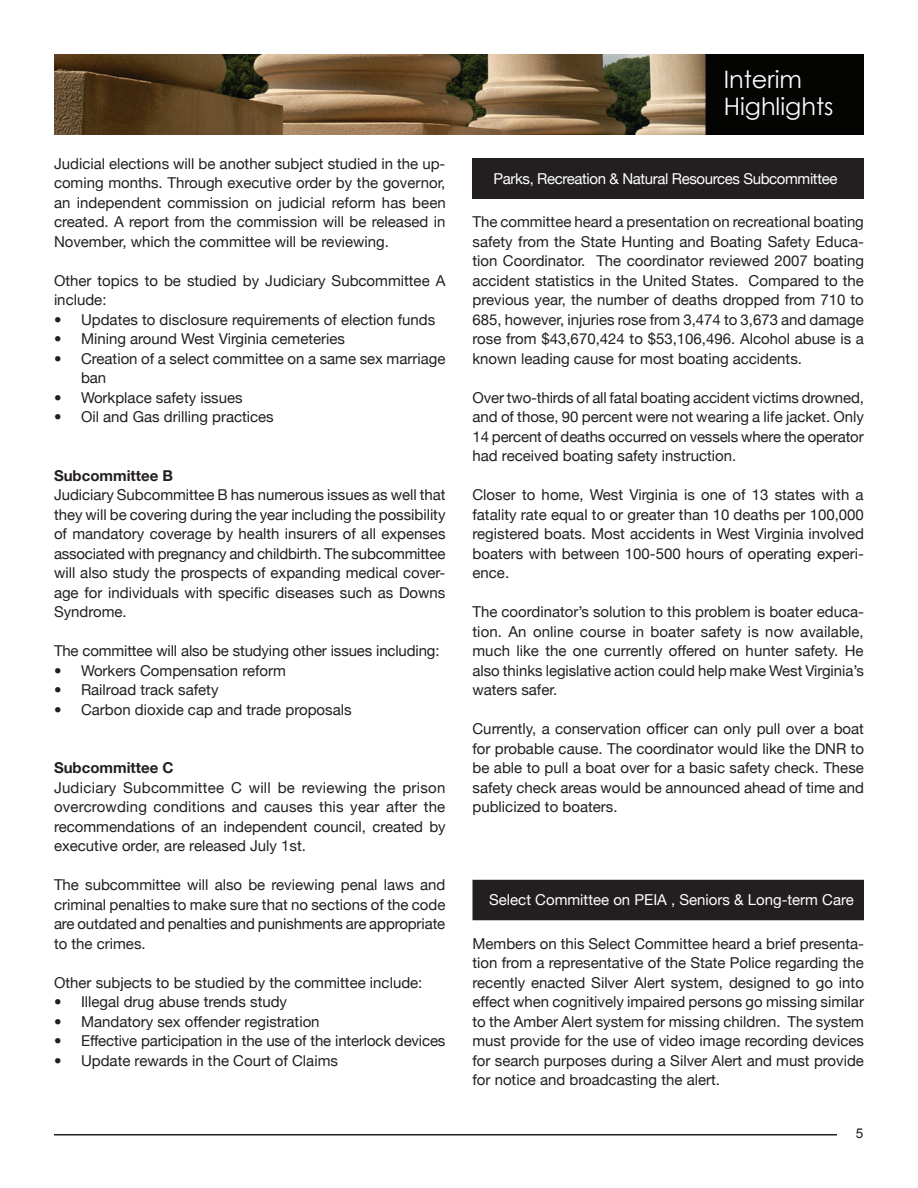
<style>
.page{position:relative;width:918px;height:1188px;background:#fff}
.page>*{position:absolute;margin:0;border:0;box-sizing:border-box;transform-origin:0 0}
.t1{font:24px/27px "Century Gothic";color:#fff}
.t2{font:15px/19.5px "Helvetica Neue";color:#231f20;text-align:justify}
.t3{font:15px "Helvetica Neue";letter-spacing:-.025em;color:#fff}
.t4{font:15px "Helvetica Neue";color:#fff}
.t5{font:700 15px "Helvetica Neue";color:#231f20}
.t6{font:13.5px "Arial";color:#231f20}
</style>
<div class="page">
<hr style="left:54px;top:1134px;width:783px;height:2px;background:#231f20">
<img style="left:54px;top:54px;width:810px;height:81px">
<div style="left:472px;top:158px;width:392px;height:41px;background:#231f20"></div>
<div style="left:473px;top:881px;width:390px;height:39px;background:#231f20"></div>
<div style="left:472px;top:880px;width:392px;height:40px;border:2px solid #231f20"></div>
<p class="t2" style="left:54px;top:153px;width:393px">Judicial elections will be another subject studied in the up&shy;coming months. Through executive order by the governor, an independent commission on judicial reform has been created. A report from the commission will be released in November, which the committee will be reviewing.</p>
<p class="t2" style="left:54px;top:270px;width:393px">Other topics to be studied by Judiciary Subcommittee A include:</p>
<p class="t2" style="left:54px;top:309px;width:383px">• Updates to disclosure requirements of election funds</p>
<p class="t2" style="left:54px;top:329px;width:293px">• Mining around West Virginia cemeteries</p>
<p class="t2" style="left:81px;top:348px;width:366px;text-indent:-27px">• Creation of a select committee on a same sex marriage ban</p>
<p class="t2" style="left:54px;top:387px;width:190px">• Workplace safety issues</p>
<p class="t2" style="left:54px;top:407px;width:221px">• Oil and Gas drilling practices</p>
<p class="t5" style="left:54px;top:466px;width:121px">Subcommittee B</p>
<p class="t2" style="left:54px;top:485px;width:393px">Judiciary Subcommittee B has numerous issues as well that they will be covering during the year including the possibility of mandatory coverage by health insurers of all expenses associated with pregnancy and childbirth. The subcommittee will also study the prospects of expanding medical cover&shy;age for individuals with specific diseases such as Downs Syndrome.</p>
<p class="t2" style="left:54px;top:641px;width:387px">The committee will also be studying other issues including:</p>
<p class="t2" style="left:54px;top:660px;width:234px">• Workers Compensation reform</p>
<p class="t2" style="left:54px;top:680px;width:166px">• Railroad track safety</p>
<p class="t2" style="left:54px;top:699px;width:299px">• Carbon dioxide cap and trade proposals</p>
<p class="t5" style="left:54px;top:759px;width:121px">Subcommittee C</p>
<p class="t2" style="left:54px;top:777px;width:393px">Judiciary Subcommittee C will be reviewing the prison overcrowding conditions and causes this year after the recommendations of an independent council, created by executive order, are released July 1st.</p>
<p class="t2" style="left:54px;top:875px;width:393px">The subcommittee will also be reviewing penal laws and criminal penalties to make sure that no sections of the code are outdated and penalties and punishments are appropriate to the crimes.</p>
<p class="t2" style="left:54px;top:972px;width:370px">Other subjects to be studied by the committee include:</p>
<p class="t2" style="left:54px;top:992px;width:235px">• Illegal drug abuse trends study</p>
<p class="t2" style="left:54px;top:1011px;width:267px">• Mandatory sex offender registration</p>
<p class="t2" style="left:54px;top:1031px;width:393px">• Effective participation in the use of the interlock devices</p>
<p class="t2" style="left:54px;top:1050px;width:285px">• Update rewards in the Court of Claims</p>
<h1 class="t1" style="left:724px;top:65px;width:111px">Interim<br>Highlights</h1>
<p class="t3" style="left:494px;top:169px;width:345px">Parks, Recreation &amp; Natural Resources Subcommittee</p>
<p class="t2" style="left:472px;top:212px;width:393px">The committee heard a presentation on recreational boating safety from the State Hunting and Boating Safety Educa&shy;tion Coordinator. The coordinator reviewed 2007 boating accident statistics in the United States. Compared to the previous year, the number of deaths dropped from 710 to 685, however, injuries rose from 3,474 to 3,673 and damage rose from $43,670,424 to $53,106,496. Alcohol abuse is a known leading cause for most boating accidents.</p>
<p class="t2" style="left:472px;top:387px;width:393px">Over two-thirds of all fatal boating accident victims drowned, and of those, 90 percent were not wearing a life jacket. Only 14 percent of deaths occurred on vessels where the operator had received boating safety instruction.</p>
<p class="t2" style="left:472px;top:485px;width:393px">Closer to home, West Virginia is one of 13 states with a fatality rate equal to or greater than 10 deaths per 100,000 registered boats. Most accidents in West Virginia involved boaters with between 100-500 hours of operating experi&shy;ence.</p>
<p class="t2" style="left:472px;top:602px;width:393px">The coordinator’s solution to this problem is boater educa&shy;tion. An online course in boater safety is now available, much like the one currently offered on hunter safety. He also thinks legislative action could help make West Virginia’s waters safer.</p>
<p class="t2" style="left:472px;top:719px;width:393px">Currently, a conservation officer can only pull over a boat for probable cause. The coordinator would like the DNR to be able to pull a boat over for a basic safety check. These safety check areas would be announced ahead of time and publicized to boaters.</p>
<p class="t4" style="left:489px;top:891px;width:366px">Select Committee on PEIA , Seniors &amp; Long-term Care</p>
<p class="t2" style="left:472px;top:933px;width:393px">Members on this Select Committee heard a brief presenta&shy;tion from a representative of the State Police regarding the recently enacted Silver Alert system, designed to go into effect when cognitively impaired persons go missing similar to the Amber Alert system for missing children. The system must provide for the use of video image recording devices for search purposes during a Silver Alert and must provide for notice and broadcasting the alert.</p>
<p class="t6" style="left:856px;top:1124px;width:9px">5</p>
</div>
